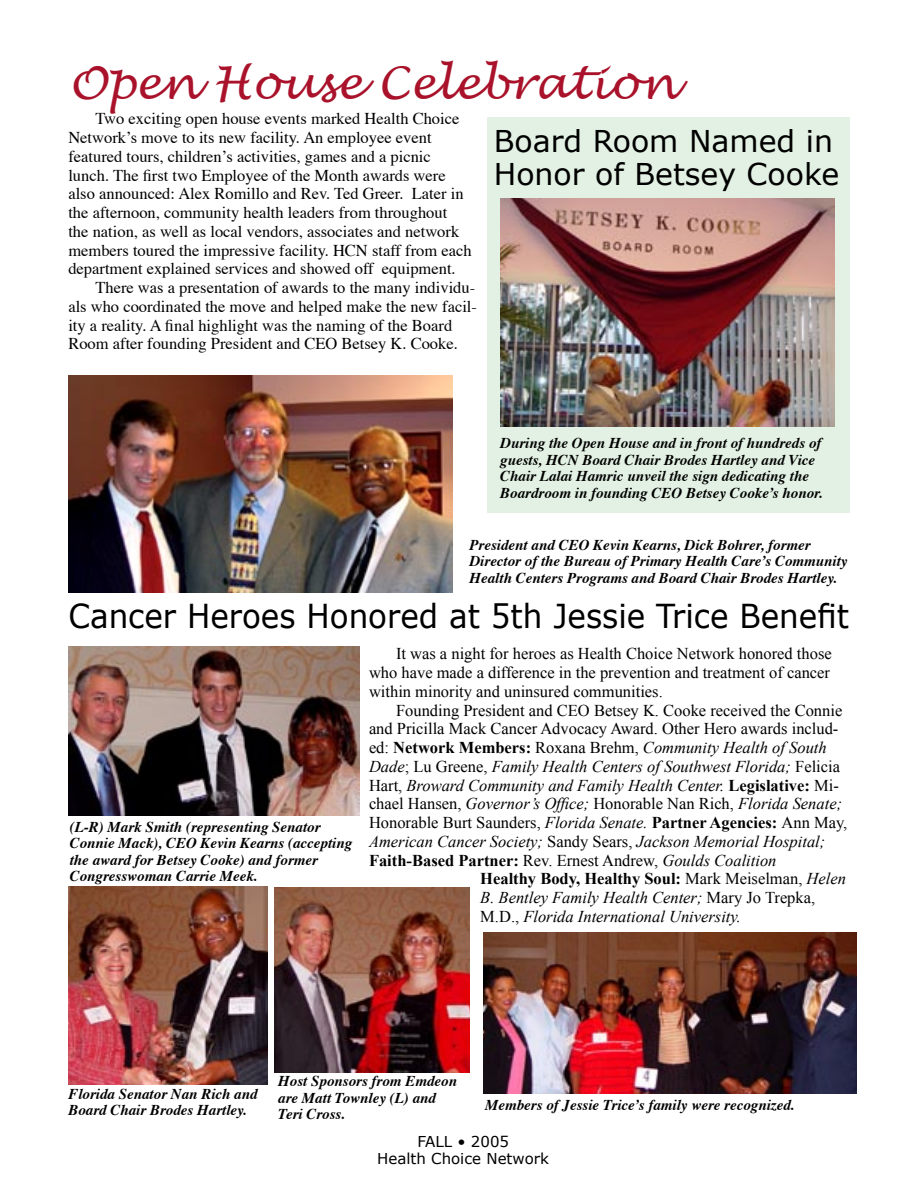
<style>
.page{position:relative;width:918px;height:1188px;background:#fff}
.page>*{position:absolute;margin:0;border:0;box-sizing:border-box;transform-origin:0 0}
.Headline{font:italic 45px "Lucida Handwriting";color:#a9122a}
.Headline-2{font:33px "Verdana";color:#000;scale:.94 1}
.Headline-3{font:30px/33px "Verdana";color:#000}
.Body_text{font:16.5px/18.8px "Times";color:#000}
.body_text{font:16.5px/18.8px "Times New Roman";color:#000;text-align:justify}
.Paragraph_Style_3{font:italic 16.5px/18.8px "Times New Roman";color:#000}
.Paragraph_Style_3-2{font:700 16.5px "Times New Roman";color:#000}
.t1{font:italic 700 15px/16.5px "Times";color:#000}
.Subhead_1{font:15px "Verdana";color:#000}
.s1{font-weight:700}
.s2{font-style:italic}
.s3{font-weight:400}
.s4{font-weight:400;font-style:italic}
.s5{font-weight:700;font-style:normal}
.s6{font-style:normal}
</style>
<div class="page">
<div style="left:487px;top:117px;width:363px;height:396px;background:#e2f1e3"></div>
<img style="left:501px;top:198px;width:334px;height:229px">
<img style="left:68px;top:375px;width:385px;height:217px">
<img style="left:68px;top:646px;width:292px;height:170px">
<img style="left:68px;top:887px;width:199px;height:197px">
<img style="left:275px;top:887px;width:195px;height:185px">
<img style="left:483px;top:932px;width:373px;height:161px">
<p class="Headline" style="left:68px;top:56px;width:609px">Open House Celebration</p>
<p class="Body_text" style="left:68px;top:110px;width:405px;text-indent:27px">Two exciting open house events marked Health Choice Networkʼs move to its new facility. An employee event featured tours, childrenʼs activities, games and a picnic lunch. The first two Employee of the Month awards were also announced: Alex Romillo and Rev. Ted Greer. Later in the afternoon, community health leaders from throughout the nation, as well as local vendors, associates and network members toured the impressive facility. HCN staff from each department explained services and showed off equipment.</p>
<p class="Body_text" style="left:68px;top:279px;width:410px;text-indent:27px">There was a presentation of awards to the many individu&shy;als who coordinated the move and helped make the new facil&shy;ity a reality. A final highlight was the naming of the Board Room after founding President and CEO Betsey K. Cooke.</p>
<p class="Headline-3" style="left:494px;top:124px;width:347px">Board Room Named in<br>Honor of Betsey Cooke</p>
<p class="t1" style="left:500px;top:436px;width:324px">During the Open House and in front of hundreds of guests, HCN Board Chair Brodes Hartley and Vice Chair Lalai Hamric unveil the sign dedicating the Boardroom in founding CEO Betsey Cookeʼs honor.</p>
<p class="t1" style="left:470px;top:537px;width:380px">President and CEO Kevin Kearns, Dick Bohrer, former<br>Director of the Bureau of Primary Health Careʼs Community<br>Health Centers Programs and Board Chair Brodes Hartley.</p>
<p class="Headline-2" style="left:68px;top:595px;width:832px">Cancer Heroes Honored at 5th Jessie Trice Benefit</p>
<p class="body_text" style="left:369px;top:644px;width:464px;text-indent:27px">It was a night for heroes as Health Choice Network honored those who have made a difference in the prevention and treatment of cancer within minority and uninsured communities.</p>
<p class="body_text" style="left:369px;top:701px;width:480px;text-align:left;text-indent:27px">Founding President and CEO Betsey K. Cooke received the Connie and Pricilla Mack Cancer Advocacy Award. Other Hero awards includ&shy;ed: <span class="s1">Network Members:</span> Roxana Brehm, <span class="s2">Community Health of South Dade</span>; Lu Greene, <span class="s2">Family Health Centers of Southwest Florida;</span> Felicia Hart, <span class="s2">Broward Community and Family Health Center.</span> <span class="s1">Legislative:</span> Mi&shy;chael Hansen, <span class="s2">Governor’s Office;</span> Honorable Nan Rich, <span class="s2">Florida Senate; </span>Honorable Burt Saunders, <span class="s2">Florida Senate.</span> <span class="s1">Partner Agencies:</span> Ann May, <span class="s2">American Cancer Society;</span> Sandy Sears, <span class="s2">Jackson Memorial Hospital;</span></p>
<p class="Paragraph_Style_3-2" style="left:369px;top:851px;width:409px">Faith-Based Partner: <span class="s3">Rev. Ernest Andrew,</span> <span class="s4">Goulds Coalition</span></p>
<p class="Paragraph_Style_3" style="left:480px;top:869px;width:367px"><span class="s5">Healthy Body, Healthy Soul:</span> <span class="s6">Mark Meiselman,</span> Helen<br>B. Bentley Family Health Center; <span class="s6">Mary Jo Trepka,<br>M.D.,</span> Florida International University.</p>
<p class="t1" style="left:70px;top:819px;width:284px">(L-R) Mark Smith (representing Senator Connie Mack), CEO Kevin Kearns (accepting the award for Betsey Cooke) and former Congresswoman Carrie Meek.</p>
<p class="t1" style="left:68px;top:1086px;width:191px">Florida Senator Nan Rich and<br>Board Chair Brodes Hartley.</p>
<p class="t1" style="left:278px;top:1073px;width:180px">Host Sponsors from Emdeon are Matt Townley (L) and<br>Teri Cross.</p>
<p class="t1" style="left:485px;top:1097px;width:311px">Members of Jessie Triceʼs family were recognized.</p>
<p class="Subhead_1" style="left:417px;top:1132px;width:93px">FALL • 2005</p>
<p class="Subhead_1" style="left:377px;top:1149px;width:173px">Health Choice Network</p>
</div>
